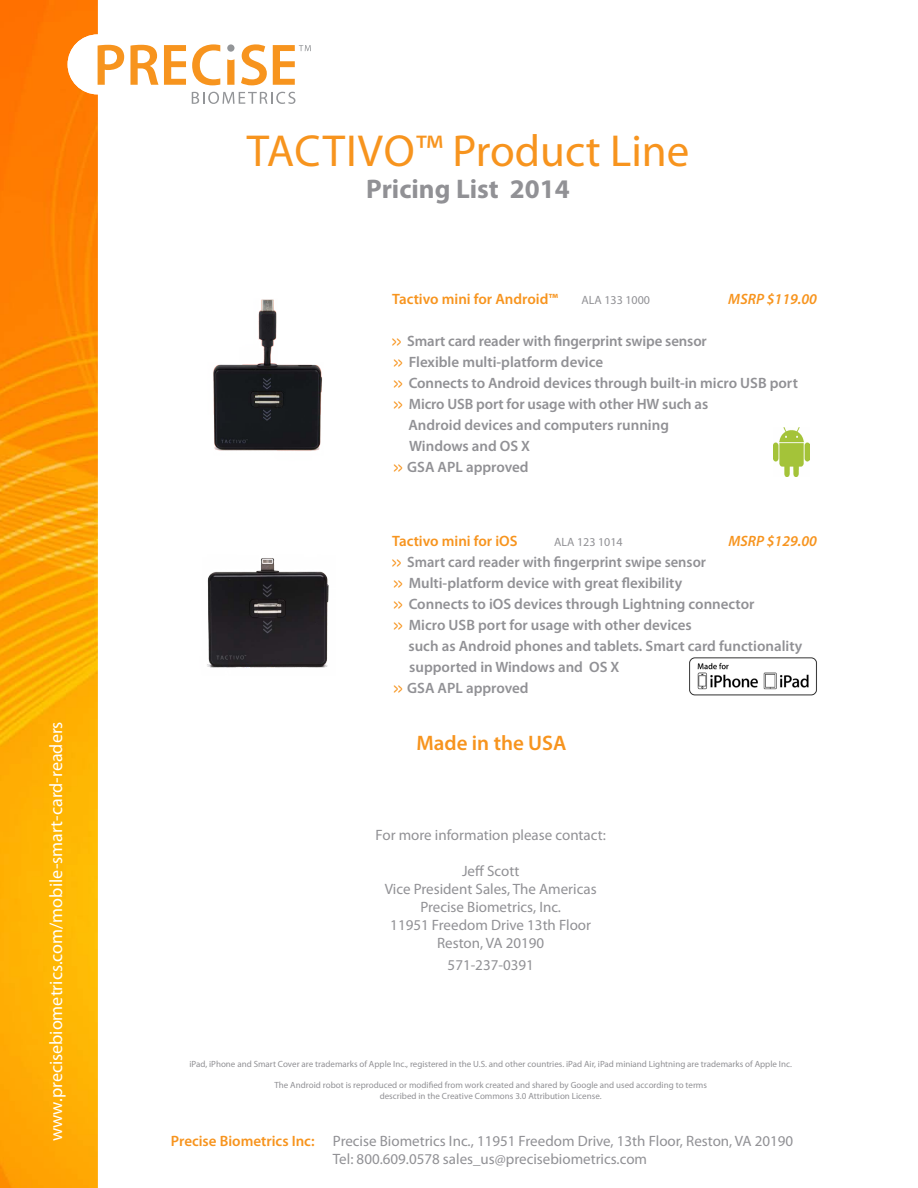
<style>
.page{position:relative;width:918px;height:1188px;background:#fff}
.page>*{position:absolute;margin:0;border:0;box-sizing:border-box;transform-origin:0 0}
.t1{font:45px "Myriad Pro";color:#f7941e}
.t2{font:700 27px "Myriad Pro";color:#919195}
.t3{font:600 21px "Myriad Pro";color:#f7941e}
.t4{font:18px "Myriad Pro";color:#fff}
.t5{font:600 15px/21px "Myriad Pro";color:#919195}
.t6{font:15px/18px "Myriad Pro";color:#919195}
.t7{font:600 15px "Myriad Pro";color:#f7941e}
.t8{font:italic 600 15px "Myriad Pro";color:#f7941e}
.t9{font:12px "Myriad Pro";color:#919195}
.t10{font:9px/10.8px "Myriad Pro";color:#919195;text-align:center}
.s1{font-weight:700;color:#f7941e}
.s2{font-weight:600;color:#f7941e}
</style>
<div class="page">
<img style="left:0;top:0;width:98px;height:1188px">
<div style="left:68px;top:34px;width:60px;height:60px;background:#fff;border-radius:50%"></div>
<svg style="left:98px;top:45px;width:26px;height:40px"></svg>
<svg style="left:130px;top:45px;width:56px;height:40px"></svg>
<svg style="left:241px;top:44px;width:26px;height:41px"></svg>
<svg style="left:227px;top:59px;width:8px;height:26px"></svg>
<div style="left:227px;top:44px;width:8px;height:8px;background:#939598;border-radius:50%"></div>
<svg style="left:192px;top:44px;width:28px;height:41px"></svg>
<svg style="left:192px;top:92px;width:103px;height:12px"></svg>
<svg style="left:273px;top:45px;width:38px;height:40px"></svg>
<img style="left:213px;top:299px;width:109px;height:152px">
<img style="left:207px;top:558px;width:122px;height:110px">
<img style="left:689px;top:657px;width:128px;height:39px">
<img style="left:773px;top:427px;width:36px;height:49px">
<p class="t4" style="left:45px;top:1141px;width:422px;rotate:-90deg">www.precisebiometrics.com/mobile-smart-card-readers</p>
<h1 class="t1" style="left:247px;top:123px;width:444px">Tactivo™ Product Line</h1>
<h2 class="t2" style="left:366px;top:171px;width:205px">Pricing List 2014</h2>
<p class="t7" style="left:392px;top:289px;width:167px">Tactivo mini for Android™</p>
<p class="t9" style="left:582px;top:292px;width:70px">ALA 133 1000</p>
<p class="t8" style="left:728px;top:289px;width:90px">MSRP $119.00</p>
<p class="t5" style="left:392px;top:330px;width:316px"><span class="s1">&gt;&gt;</span> Smart card reader with fingerprint swipe sensor</p>
<p class="t5" style="left:394px;top:351px;width:211px"><span class="s1">&gt;&gt;</span> Flexible multi-platform device</p>
<p class="t5" style="left:394px;top:372px;width:406px"><span class="s1">&gt;&gt;</span> Connects to Android devices through built-in micro USB port</p>
<p class="t5" style="left:394px;top:393px;width:316px"><span class="s1">&gt;&gt;</span> Micro USB port for usage with other HW such as</p>
<p class="t5" style="left:409px;top:414px;width:262px">Android devices and computers running</p>
<p class="t5" style="left:409px;top:435px;width:122px">Windows and OS X</p>
<p class="t5" style="left:394px;top:456px;width:136px"><span class="s1">&gt;&gt;</span> GSA APL approved</p>
<p class="t7" style="left:392px;top:531px;width:127px">Tactivo mini for iOS</p>
<p class="t9" style="left:554px;top:534px;width:70px">ALA 123 1014</p>
<p class="t8" style="left:728px;top:531px;width:90px">MSRP $129.00</p>
<p class="t5" style="left:392px;top:551px;width:364px"><span class="s1">&gt;&gt;</span> Smart card reader with fingerprint swipe sensor<br><span class="s1">&gt;&gt;</span> Multi-platform device with great flexibility<br><span class="s1">&gt;&gt;</span> Connects to iOS devices through Lightning connector <span class="s1">&gt;&gt;</span> Micro USB port for usage with other devices</p>
<p class="t5" style="left:409px;top:635px;width:395px">such as Android phones and tablets. Smart card functionality</p>
<p class="t5" style="left:409px;top:656px;width:212px">supported in Windows and OS X</p>
<p class="t5" style="left:394px;top:677px;width:136px"><span class="s1">&gt;&gt;</span> GSA APL approved</p>
<h3 class="t3" style="left:416px;top:730px;width:152px">Made in the USA</h3>
<p class="t6" style="left:376px;top:826px;width:232px">For more information please contact:</p>
<p class="t6" style="left:385px;top:862px;width:213px;text-align:center">Jeff Scott<br>Vice President Sales, The Americas<br>Precise Biometrics, I nc.<br>11951 Freedom Drive 13th Floor<br>Reston, VA 20190</p>
<p class="t6" style="left:448px;top:955px;width:88px">571-237-0391</p>
<p class="t10" style="left:189px;top:1058px;width:604px">iPad, iPhone and Smart Cover are trademarks of Apple I nc., registered in the U.S. and other countries. iPad Air, iPad miniand Lightning are trademarks of Apple I nc.</p>
<p class="t10" style="left:274px;top:1080px;width:434px">The Android robot is reproduced or modified from work created and shared by Google and used according to terms described in the Creative Commons 3.0 Attribution License.</p>
<p class="t6" style="left:333px;top:1132px;width:462px;text-indent:-162px"><span class="s2">Precise Biometrics Inc:</span> Precise Biometrics I nc., 11951 Freedom Drive, 13th Floor, Reston, VA 20190<br>Tel: 800.609.0578 sales_us@precisebiometrics.com</p>
</div>
